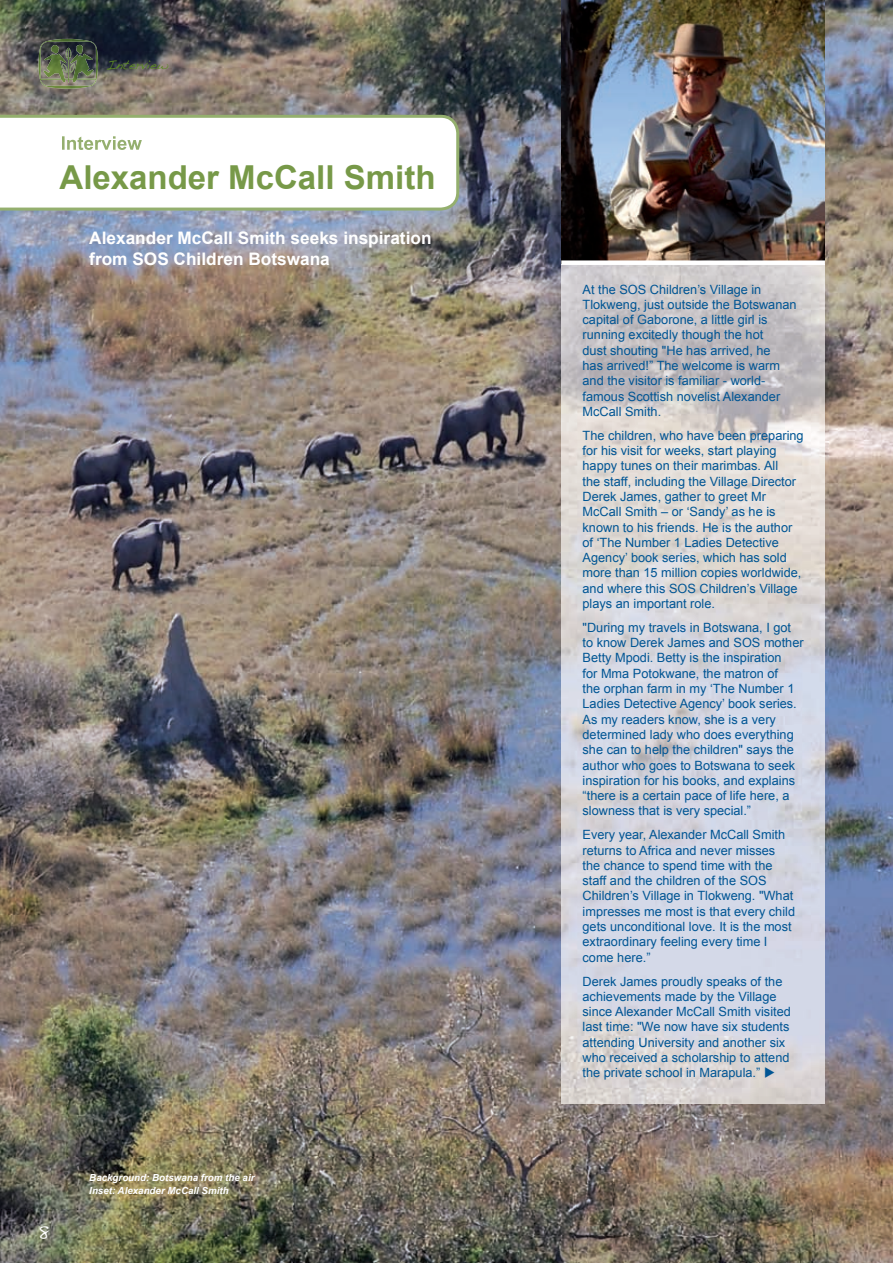
<style>
.page{position:relative;width:893px;height:1263px;background:#fff}
.page>*{position:absolute;margin:0;border:0;box-sizing:border-box;transform-origin:0 0}
.t1{font:700 33px "Arial";color:#779948}
.t2{font:21px "Handwriting Dakota";color:#fff}
.t3{font:700 17.25px/20.7px "Arial";color:#fff}
.t4{font:13.5px "Handwriting Dakota";color:#5c8727}
.t5{font:12.75px/15.3px "Arial";color:#005594}
.t6{font:italic 700 9.75px/12.8px "Arial";color:#fff}
</style>
<div class="page">
<img style="left:0;top:0;width:893px;height:1263px">
<img style="left:38px;top:39px;width:60px;height:50px">
<svg style="left:76px;top:45px;width:7px;height:9px"></svg>
<svg style="left:51px;top:45px;width:8px;height:8px"></svg>
<svg style="left:62px;top:63px;width:13px;height:10px"></svg>
<img style="left:561px;top:265px;width:264px;height:838px">
<img style="left:561px;top:0;width:264px;height:260px">
<div style="left:561px;top:260px;width:264px;height:5px;background:#fff"></div>
<svg style="left:0;top:115px;width:459px;height:96px"></svg>
<svg style="left:62px;top:136px;width:80px;height:14px"></svg>
<p class="t4" style="left:106px;top:56px;width:64px">Interview</p>
<h1 class="t1" style="left:60px;top:155px;width:377px">Alexander McCall Smith</h1>
<h3 class="t3" style="left:89px;top:229px;width:344px">Alexander McCall Smith seeks inspiration from SOS Children Botswana</h3>
<h2 class="t2" style="left:38px;top:1217px;width:13px">8</h2>
<p class="t6" style="left:89px;top:1171px;width:167px">Background: Botswana from the air<br>Inset: Alexander McCall Smith</p>
<p class="t5" style="left:583px;top:281px;width:216px">At the SOS Children’s Village in<br>Tlokweng, just outside the Botswanan capital of Gaborone, a little girl is running excitedly though the hot<br>dust shouting "He has arrived, he<br>has arrived!” The welcome is warm and the visitor is familiar - world&shy;famous Scottish novelist Alexander<br>McCall Smith.</p>
<p class="t5" style="left:583px;top:428px;width:223px">The children, who have been preparing for his visit for weeks, start playing happy tunes on their marimbas. All<br>the staff, including the Village Director Derek James, gather to greet Mr McCall Smith – or ‘Sandy’ as he is known to his friends. He is the author of ‘The Number 1 Ladies Detective Agency’ book series, which has sold more than 15 million copies worldwide, and where this SOS Children’s Village plays an important role.</p>
<p class="t5" style="left:583px;top:620px;width:223px">"During my travels in Botswana, I got to know Derek James and SOS mother Betty Mpodi. Betty is the inspiration<br>for Mma Potokwane, the matron of<br>the orphan farm in my ‘The Number 1<br>Ladies Detective Agency’ book series.<br>As my readers know, she is a very determined lady who does everything she can to help the children" says the author who goes to Botswana to seek inspiration for his books, and explains “there is a certain pace of life here, a slowness that is very special.”</p>
<p class="t5" style="left:583px;top:827px;width:214px">Every year, Alexander McCall Smith returns to Africa and never misses the chance to spend time with the staff and the children of the SOS<br>Children’s Village in Tlokweng. "What impresses me most is that every child gets unconditional love. It is the most extraordinary feeling every time I come here.”</p>
<p class="t5" style="left:583px;top:973px;width:210px">Derek James proudly speaks of the achievements made by the Village since Alexander McCall Smith visited last time: "We now have six students attending University and another six who received a scholarship to attend the private school in Marapula.” ◆</p>
</div>
